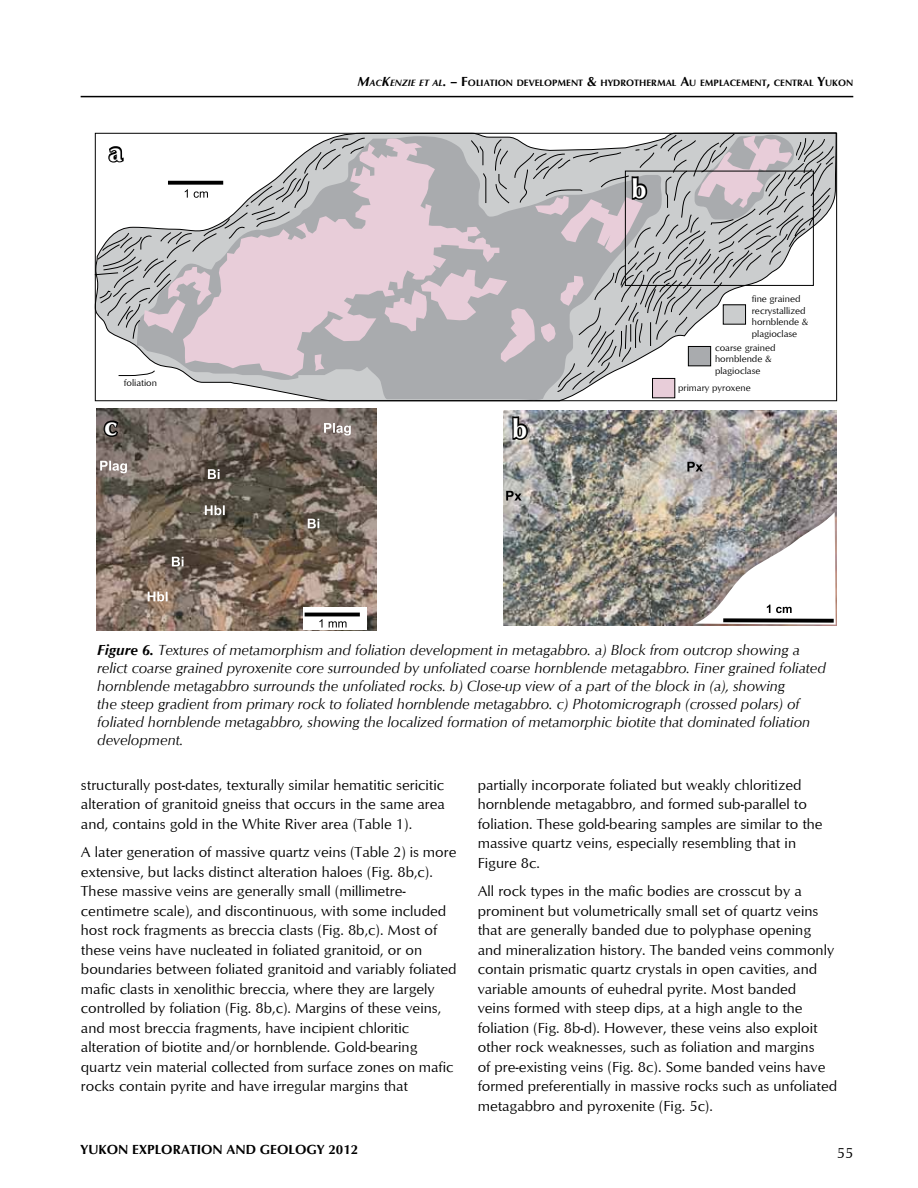
<style>
.page{position:relative;width:918px;height:1188px;background:#fff}
.page>*{position:absolute;margin:0;border:0;box-sizing:border-box;transform-origin:0 0}
.t1{font:700 27px "Optimum";color:#fff}
.t2{font:15px/19.5px "Optimum";color:#000}
.t3{font:italic 15px/18px "Optimum";color:#000}
.t4{font:700 13.5px "Optimum";color:#000}
.t5{font:9.75px/11.7px "Optimum";color:#000}
.t6{font:700 9.45px "Optimum";color:#000}
.s1{font-style:italic;font-size:13.5px}
.s2{font-style:italic}
.s3{font-size:13.5px}
.s4{font-weight:700}
</style>
<div class="page">
<hr style="left:81px;top:96px;width:772px;height:1px;background:#000">
<svg style="left:137px;top:392px;width:525px;height:10px"></svg>
<svg style="left:95px;top:133px;width:740px;height:259px"></svg>
<div style="left:723px;top:305px;width:23px;height:19px;background:#cbcdce"></div>
<div style="left:723px;top:305px;width:23px;height:19px;border:1px solid #000"></div>
<div style="left:688px;top:346px;width:23px;height:20px;background:#a9abae"></div>
<div style="left:688px;top:346px;width:23px;height:20px;border:1px solid #000"></div>
<div style="left:653px;top:378px;width:22px;height:20px;background:#e8cdd9"></div>
<div style="left:652px;top:378px;width:23px;height:20px;border:1px solid #000"></div>
<svg style="left:118px;top:370px;width:37px;height:6px"></svg>
<svg style="left:168px;top:181px;width:55px;height:4px"></svg>
<svg style="left:185px;top:189px;width:23px;height:9px"></svg>
<img style="left:97px;top:409px;width:280px;height:222px">
<img style="left:503px;top:410px;width:333px;height:216px">
<div style="left:625px;top:171px;width:189px;height:115px;border:1px solid #000"></div>
<svg style="left:205px;top:505px;width:20px;height:10px"></svg>
<svg style="left:172px;top:557px;width:12px;height:9px"></svg>
<svg style="left:148px;top:592px;width:20px;height:10px"></svg>
<svg style="left:100px;top:461px;width:27px;height:12px"></svg>
<svg style="left:324px;top:423px;width:27px;height:13px"></svg>
<div style="left:303px;top:607px;width:64px;height:22px;background:#fff"></div>
<hr style="left:305px;top:613px;width:55px;height:3px;background:#000">
<svg style="left:319px;top:619px;width:28px;height:9px"></svg>
<svg style="left:687px;top:462px;width:16px;height:9px"></svg>
<svg style="left:506px;top:491px;width:16px;height:10px"></svg>
<svg style="left:695px;top:512px;width:141px;height:113px"></svg>
<svg style="left:308px;top:519px;width:11px;height:9px"></svg>
<svg style="left:208px;top:469px;width:12px;height:10px"></svg>
<svg style="left:106px;top:144px;width:20px;height:21px"></svg>
<svg style="left:511px;top:415px;width:19px;height:27px"></svg>
<svg style="left:535px;top:174px;width:114px;height:79px;background:#b7b2b6"></svg>
<svg style="left:102px;top:419px;width:18px;height:20px"></svg>
<h1 class="t1" style="left:109px;top:136px;width:15px">A</h1>
<p class="t5" style="left:124px;top:377px;width:35px">foliation</p>
<h1 class="t1" style="left:104px;top:410px;width:14px">C</h1>
<p class="t6" style="left:358px;top:77px;width:497px"><span class="s1">M</span><span class="s2">AC</span><span class="s1">K</span><span class="s2">ENZIE ET AL</span><span class="s1">.</span> <span class="s3">– F</span>OLIATION DEVELOPMENT <span class="s3">&amp;</span> HYDROTHERMAL <span class="s3">A</span>U EMPLACEMENT<span class="s3">,</span> CENTRAL <span class="s3">Y</span>UKON</p>
<h1 class="t1" style="left:512px;top:413px;width:17px">B</h1>
<h1 class="t1" style="left:632px;top:173px;width:17px">B</h1>
<p class="t5" style="left:752px;top:293px;width:58px">fine grained recrystallized hornblende &amp; plagioclase</p>
<p class="t5" style="left:715px;top:341px;width:62px">coarse grained hornblende &amp; plagioclase</p>
<p class="t5" style="left:678px;top:382px;width:74px">primary pyroxene</p>
<p class="t3" style="left:97px;top:641px;width:730px"><span class="s4">Figure 6.</span> Textures of metamorphism and foliation development in metagabbro. a) Block from outcrop showing a relict coarse grained pyroxenite core surrounded by unfoliated coarse hornblende metagabbro. Finer grained foliated hornblende metagabbro surrounds the unfoliated rocks. b) Close-up view of a part of the block in (a), showing<br>the steep gradient from primary rock to foliated hornblende metagabbro. c) Photomicrograph (crossed polars) of foliated hornblende metagabbro, showing the localized formation of metamorphic biotite that dominated foliation development.</p>
<p class="t2" style="left:81px;top:775px;width:366px;text-align:justify">structurally post-dates, texturally similar hematitic sericitic alteration of granitoid gneiss that occurs in the same area and, contains gold in the White River area (Table 1).</p>
<p class="t2" style="left:81px;top:842px;width:377px">A later generation of massive quartz veins (Table 2) is more extensive, but lacks distinct alteration haloes (Fig. 8b,c).<br>These massive veins are generally small (millimetre&shy;centimetre scale), and discontinuous, with some included host rock fragments as breccia clasts (Fig. 8b,c). Most of these veins have nucleated in foliated granitoid, or on boundaries between foliated granitoid and variably foliated mafic clasts in xenolithic breccia, where they are largely controlled by foliation (Fig. 8b,c). Margins of these veins, and most breccia fragments, have incipient chloritic alteration of biotite and/or hornblende. Gold-bearing quartz vein material collected from surface zones on mafic rocks contain pyrite and have irregular margins that</p>
<p class="t4" style="left:81px;top:1142px;width:279px">YUKON EXPLORATION AND GEOLOGY 2012</p>
<p class="t2" style="left:478px;top:775px;width:346px">partially incorporate foliated but weakly chloritized hornblende metagabbro, and formed sub-parallel to foliation. These gold-bearing samples are similar to the massive quartz veins, especially resembling that in Figure 8c.</p>
<p class="t2" style="left:478px;top:881px;width:361px">All rock types in the mafic bodies are crosscut by a prominent but volumetrically small set of quartz veins that are generally banded due to polyphase opening and mineralization history. The banded veins commonly contain prismatic quartz crystals in open cavities, and variable amounts of euhedral pyrite. Most banded<br>veins formed with steep dips, at a high angle to the foliation (Fig. 8b-d). However, these veins also exploit other rock weaknesses, such as foliation and margins<br>of pre-existing veins (Fig. 8c). Some banded veins have formed preferentially in massive rocks such as unfoliated metagabbro and pyroxenite (Fig. 5c).</p>
<p class="t2" style="left:837px;top:1143px;width:18px">55</p>
</div>
